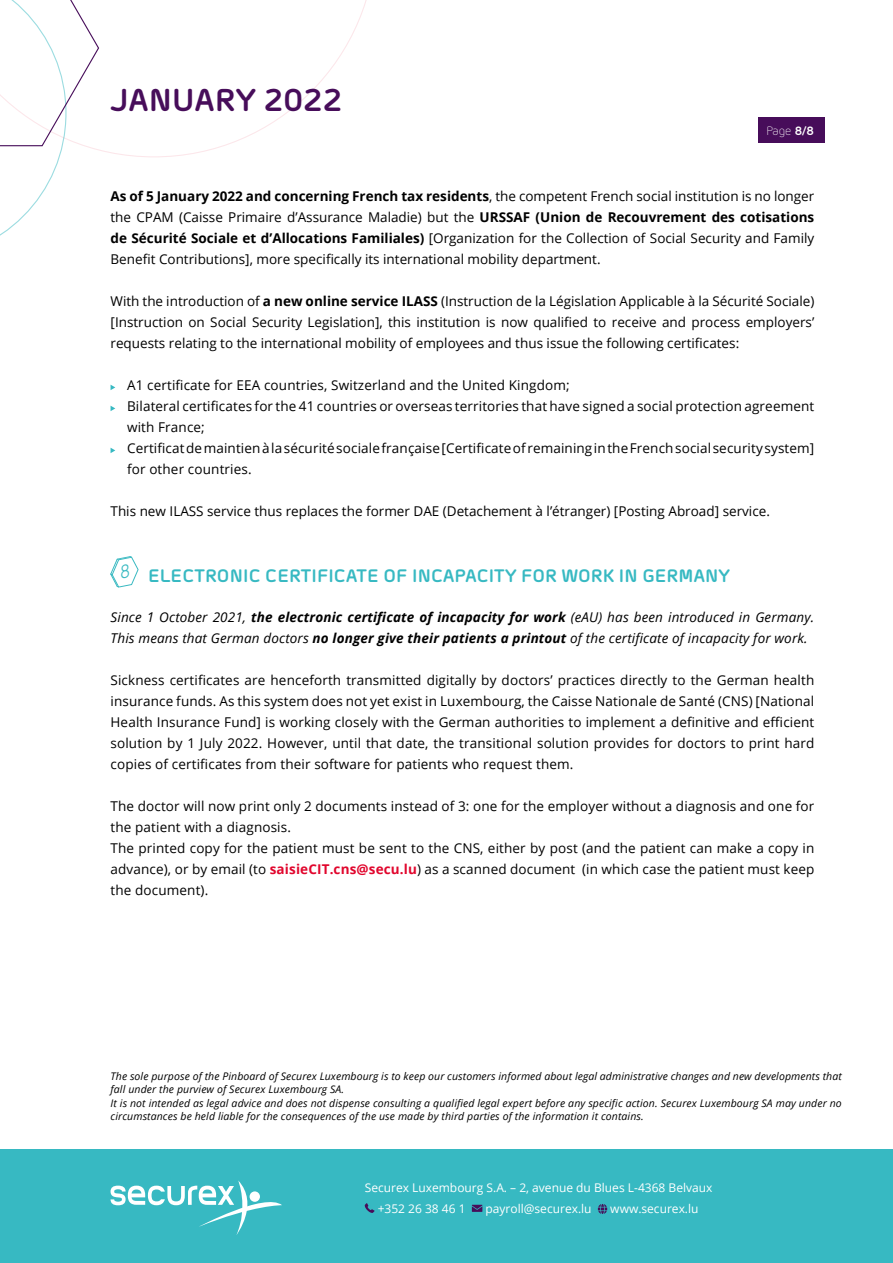
<style>
.page{position:relative;width:893px;height:1263px;background:#fff}
.page>*{position:absolute;margin:0;border:0;box-sizing:border-box;transform-origin:0 0}
.t1{font:700 31.5px "Morebi Rounded";letter-spacing:.005em;color:#470d5a}
.t2{font:700 18px "Morebi Rounded";letter-spacing:.005em;color:#37b9c2}
.t3{font:13.5px/21px "Open Sans";letter-spacing:.01em;color:#000;text-align:justify}
.t4{font:italic 13.5px/21px "Open Sans";letter-spacing:.01em;color:#000}
.t5{font:12px/21px "Open Sans";color:#fff}
.t6{font:300 12px "Morebi Rounded";color:#fff}
.t7{font:italic 10.5px/13.5px "Open Sans";letter-spacing:.01em;color:#000}
.s1{font-weight:700}
.s2{font-weight:700;color:#e1062d}
</style>
<div class="page">
<div style="left:758px;top:117px;width:66px;height:25px;background:#470d5a"></div>
<div style="left:0;top:1149px;width:893px;height:114px;background:#37b9c2"></div>
<svg style="left:365px;top:1203px;width:10px;height:10px"></svg>
<svg style="left:472px;top:1205px;width:10px;height:7px"></svg>
<svg style="left:598px;top:1204px;width:9px;height:10px"></svg>
<svg style="left:111px;top:1180px;width:171px;height:55px"></svg>
<svg style="left:100px;top:0;width:267px;height:157px"></svg>
<svg style="left:0;top:0;width:100px;height:236px"></svg>
<svg style="left:111px;top:385px;width:4px;height:5px"></svg>
<svg style="left:111px;top:406px;width:4px;height:5px"></svg>
<svg style="left:111px;top:448px;width:4px;height:5px"></svg>
<svg style="left:110px;top:557px;width:28px;height:31px"></svg>
<h1 class="t1" style="left:110px;top:76px;width:234px">JANUARY 2022</h1>
<p class="t6" style="left:766px;top:122px;width:49px">Page <span class="s1">8/8</span></p>
<p class="t3" style="left:111px;top:185px;width:705px"><span class="s1">As of 5 January 2022 and concerning French tax residents</span>, the competent French social institution is no longer the CPAM (Caisse Primaire d’Assurance Maladie) but the <span class="s1">URSSAF (Union de Recouvrement des cotisations de Sécurité Sociale et d’Allocations Familiales)</span> [Organization for the Collection of Social Security and Family Benefit Contributions], more specifically its international mobility department.</p>
<p class="t3" style="left:111px;top:290px;width:705px">With the introduction of <span class="s1">a new online service ILASS</span> (Instruction de la Législation Applicable à la Sécurité Sociale) [Instruction on Social Security Legislation], this institution is now qualified to receive and process employers’ requests relating to the international mobility of employees and thus issue the following certificates:</p>
<p class="t3" style="left:127px;top:374px;width:689px;text-align:left">A1 certificate for EEA countries, Switzerland and the United Kingdom;<br>Bilateral certificates for the 41 countries or overseas territories that have signed a social protection agreement with France;<br>Certificat de maintien à la sécurité sociale française [Certificate of remaining in the French social security system] for other countries.</p>
<p class="t3" style="left:111px;top:500px;width:661px">This new ILASS service thus replaces the former DAE (Detachement à l’étranger) [Posting Abroad] service.</p>
<h2 class="t2" style="left:148px;top:562px;width:584px">ELECTRONIC CERTIFICATE OF INCAPACITY FOR WORK IN GERMANY</h2>
<p class="t4" style="left:111px;top:606px;width:705px">Since 1 October 2021, <span class="s1">the electronic certificate of incapacity for work</span> (eAU) has been introduced in Germany.<br>This means that German doctors <span class="s1">no longer give their patients a printout</span> of the certificate of incapacity for work.</p>
<p class="t3" style="left:111px;top:669px;width:705px">Sickness certificates are henceforth transmitted digitally by doctors’ practices directly to the German health insurance funds. As this system does not yet exist in Luxembourg, the Caisse Nationale de Santé (CNS) [National Health Insurance Fund] is working closely with the German authorities to implement a definitive and efficient solution by 1 July 2022. However, until that date, the transitional solution provides for doctors to print hard copies of certificates from their software for patients who request them.</p>
<p class="t3" style="left:111px;top:795px;width:705px;text-align:left">The doctor will now print only 2 documents instead of 3: one for the employer without a diagnosis and one for the patient with a diagnosis.<br>The printed copy for the patient must be sent to the CNS, either by post (and the patient can make a copy in advance), or by email (to <span class="s2">saisieCIT.cns@secu.lu</span>) as a scanned document (in which case the patient must keep the document).</p>
<p class="t7" style="left:111px;top:1069px;width:733px">The sole purpose of the Pinboard of Securex Luxembourg is to keep our customers informed about legal administrative changes and new developments that fall under the purview of Securex Luxembourg SA.<br>It is not intended as legal advice and does not dispense consulting a qualified legal expert before any specific action. Securex Luxembourg SA may under no circumstances be held liable for the consequences of the use made by third parties of the information it contains.</p>
<p class="t5" style="left:378px;top:1177px;width:336px;text-indent:-13px">Securex Luxembourg S.A. – 2, avenue du Blues L-4368 Belvaux +352 26 38 46 1</p>
<p class="t5" style="left:485px;top:1198px;width:108px">payroll@securex.lu</p>
<p class="t5" style="left:610px;top:1198px;width:90px">www.securex.lu</p>
</div>
